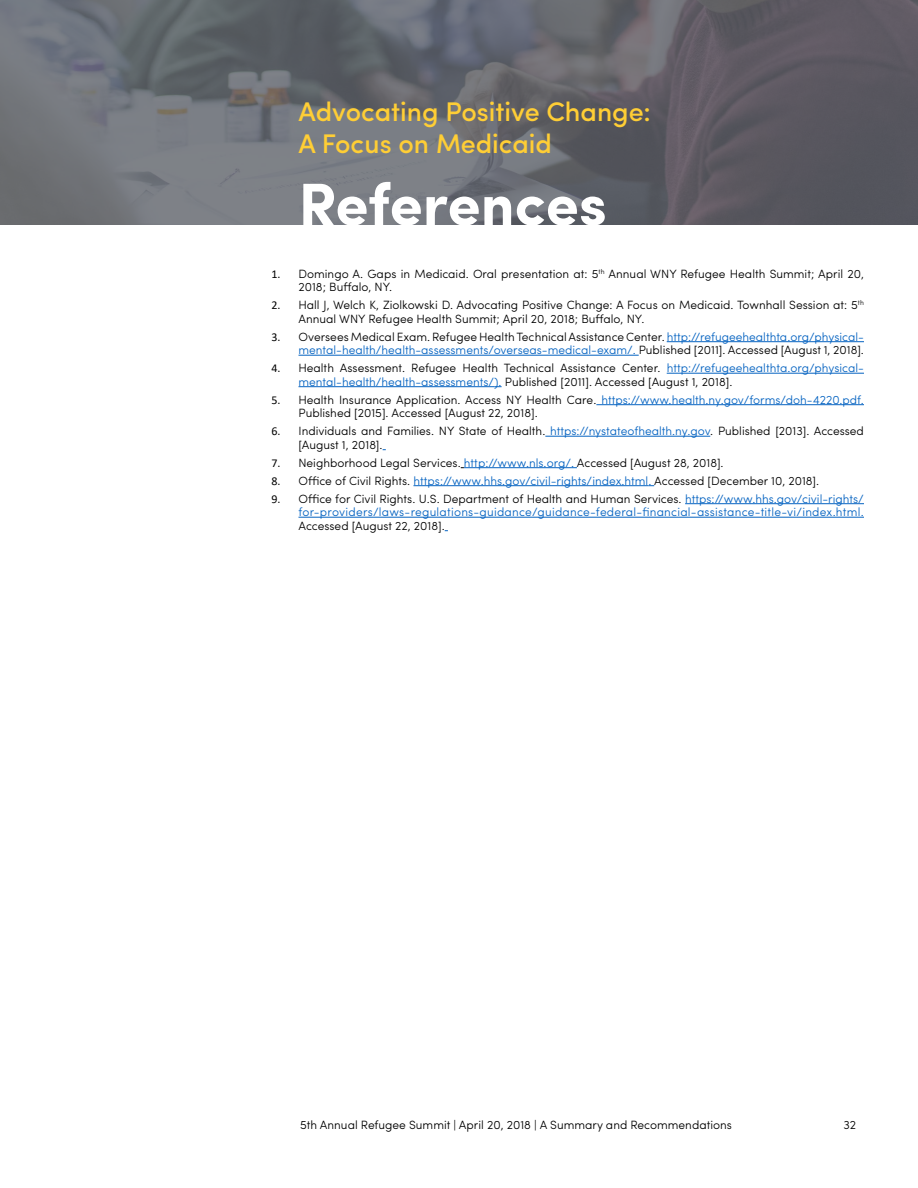
<style>
.page{position:relative;width:918px;height:1188px;background:#fff}
.page>*{position:absolute;margin:0;border:0;box-sizing:border-box;transform-origin:0 0}
.t1{font:700 60px "Sofia Pro";letter-spacing:-.005em;color:#fff}
.t2{font:500 27px/32.4px "Sofia Pro";color:#ffce35}
.t3{font:300 12px/13.5px "Sofia Pro";color:#000}
.t4{font:300 12px/13.5px "Sofia Pro";letter-spacing:.005em;color:#0563c1;text-align:right}
.s1{font-family:"Calibri";font-weight:400}
.s2{color:#0563c1}
.s3{font-family:"Calibri";font-weight:400;color:#000}
.s4{color:#000}
</style>
<div class="page">
<hr style="left:667px;top:341px;width:197px;height:1px;background:#0563c1">
<hr style="left:298px;top:355px;width:341px;height:1px;background:#0563c1">
<hr style="left:667px;top:373px;width:197px;height:1px;background:#0563c1">
<hr style="left:298px;top:386px;width:196px;height:1px;background:#0563c1">
<hr style="left:596px;top:404px;width:268px;height:1px;background:#0563c1">
<hr style="left:545px;top:436px;width:165px;height:1px;background:#0563c1">
<hr style="left:464px;top:467px;width:107px;height:1px;background:#0563c1">
<hr style="left:413px;top:485px;width:235px;height:1px;background:#0563c1">
<hr style="left:685px;top:503px;width:179px;height:1px;background:#0563c1">
<hr style="left:298px;top:517px;width:566px;height:1px;background:#0563c1">
<svg style="left:0;top:0;width:918px;height:225px;background:#676970"></svg>
<h2 class="t2" style="left:298px;top:93px;width:354px">Advocating Positive Change:<br>A Focus on Medicaid</h2>
<h1 class="t1" style="left:298px;top:158px;width:310px">References</h1>
<p class="t3" style="left:299px;top:266px;width:567px;text-indent:-27px"><span class="s1">1.</span> Domingo A. Gaps in Medicaid. Oral presentation at: 5<sup>th</sup> Annual WNY Refugee Health Summit; April 20,<br>2018; Buffalo, NY.</p>
<p class="t3" style="left:298px;top:297px;width:567px;text-indent:-27px"><span class="s1">2.</span> Hall J, Welch K, Ziolkowski D. Advocating Positive Change: A Focus on Medicaid. Townhall Session at: 5<sup>th<br></sup>Annual WNY Refugee Health Summit; April 20, 2018; Buffalo, NY.</p>
<p class="t3" style="left:272px;top:329px;width:594px;text-align:right"><span class="s1">3.</span> Oversees Medical Exam. Refugee Health Technical Assistance Center. <span class="s2">http://refugeehealthta.org/physical&shy;mental-health/health-assessments/overseas-medical-exam/.</span> Published [2011]. Accessed [August 1, 2018].</p>
<p class="t3" style="left:298px;top:360px;width:567px;text-indent:-27px"><span class="s1">4.</span> Health Assessment. Refugee Health Technical Assistance Center. <span class="s2">http://refugeehealthta.org/physical&shy;mental-health/health-assessments/).</span> Published [2011]. Accessed [August 1, 2018].</p>
<p class="t3" style="left:298px;top:392px;width:567px;text-indent:-27px"><span class="s1">5.</span> Health Insurance Application. Access NY Health Care. <span class="s2">https://www.health.ny.gov/forms/doh-4220.pdf.<br></span>Published [2015]. Accessed [August 22, 2018].</p>
<p class="t3" style="left:298px;top:423px;width:567px;text-indent:-27px"><span class="s1">6.</span> Individuals and Families. NY State of Health. <span class="s2">https://nystateofhealth.ny.gov</span>. Published [2013]. Accessed [August 1, 2018].</p>
<p class="t3" style="left:272px;top:455px;width:454px"><span class="s1">7.</span> Neighborhood Legal Services. <span class="s2">http://www.nls.org/.</span> Accessed [August 28, 2018].</p>
<p class="t3" style="left:272px;top:473px;width:549px"><span class="s1">8.</span> Office of Civil Rights. <span class="s2">https://www.hhs.gov/civil-rights/index.html.</span> Accessed [December 10, 2018].</p>
<p class="t4" style="left:272px;top:491px;width:594px"><span class="s3">9.</span> <span class="s4">Office for Civil Rights. U.S. Department of Health and Human Services.</span> https://www.hhs.gov/civil-rights/ for-providers/laws-regulations-guidance/guidance-federal-financial-assistance-title-vi/index.html.</p>
<p class="t3" style="left:298px;top:518px;width:148px">Accessed [August 22, 2018].</p>
<p class="t3" style="left:300px;top:1117px;width:433px">5th Annual Refugee Summit | April 20, 2018 | A Summary and Recommendations</p>
<p class="t3" style="left:843px;top:1117px;width:14px">32</p>
</div>
